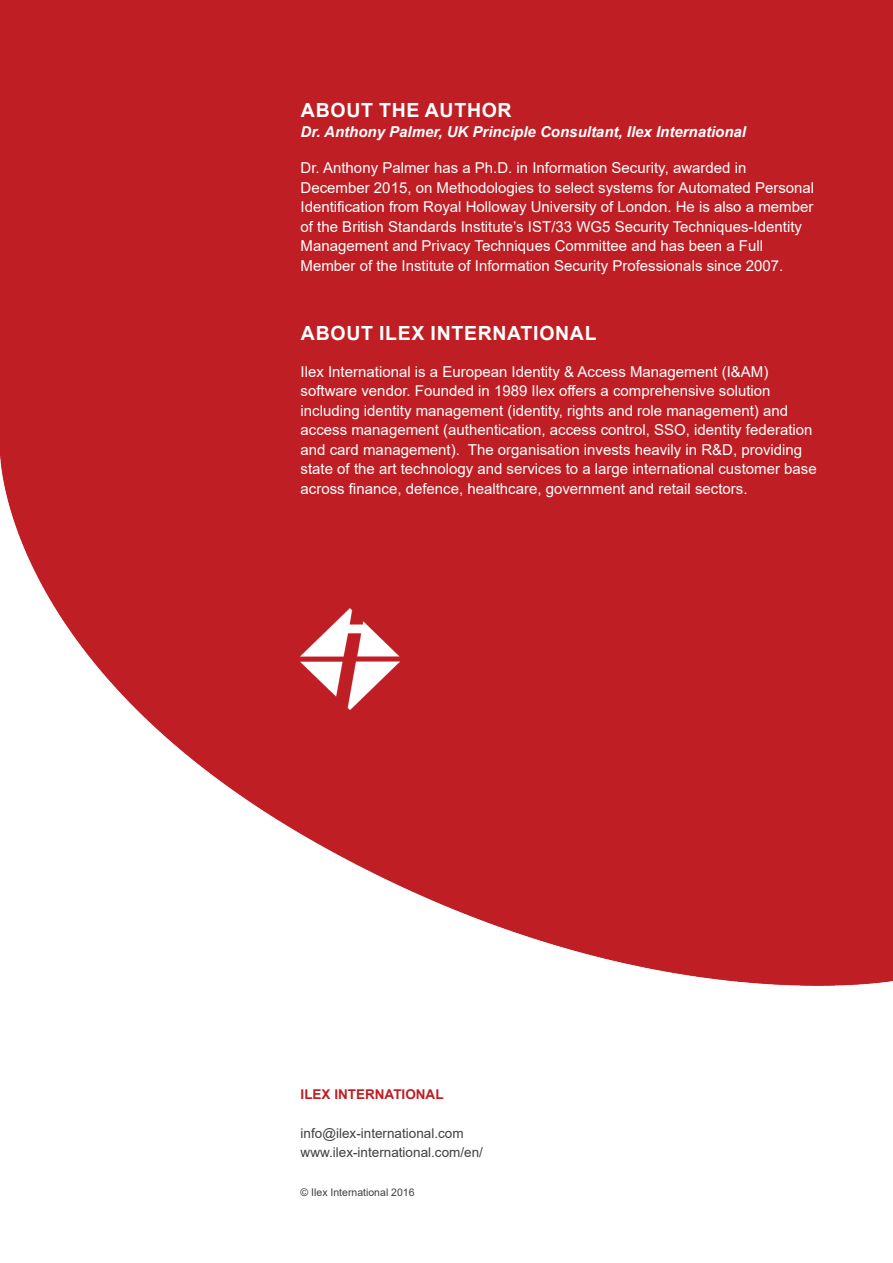
<style>
.page{position:relative;width:893px;height:1263px;background:#fff}
.page>*{position:absolute;margin:0;border:0;box-sizing:border-box;transform-origin:0 0}
.t1{font:700 19.5px "Arial";letter-spacing:.035em;color:#fff}
.t2{font:15px/19.5px "Arial";color:#fff}
.t3{font:italic 700 15px "Arial";color:#fff}
.t4{font:13.5px/19.5px "Arial";color:#404041}
.t5{font:700 13.5px "Arial";color:#be1e23}
.t6{font:10.5px "Arial";color:#404041}
</style>
<div class="page">
<img style="left:0;top:0;width:893px;height:986px">
<img style="left:301px;top:608px;width:98px;height:101px">
<h1 class="t1" style="left:301px;top:97px;width:212px">ABOUT THE AUTHOR</h1>
<p class="t3" style="left:301px;top:122px;width:447px">Dr. Anthony Palmer, UK Principle Consultant, Ilex International</p>
<p class="t2" style="left:301px;top:158px;width:515px">Dr. Anthony Palmer has a Ph.D. in Information Security, awarded in December 2015, on Methodologies to select systems for Automated Personal Identification from Royal Holloway University of London. He is also a member of the British Standards Institute’s IST/33 WG5 Security Techniques-Identity Management and Privacy Techniques Committee and has been a Full Member of the Institute of Information Security Professionals since 2007.</p>
<h1 class="t1" style="left:301px;top:320px;width:297px">ABOUT ILEX INTERNATIONAL</h1>
<p class="t2" style="left:301px;top:362px;width:518px">Ilex International is a European Identity &amp; Access Management (I&amp;AM) software vendor. Founded in 1989 Ilex offers a comprehensive solution including identity management (identity, rights and role management) and access management (authentication, access control, SSO, identity federation and card management). The organisation invests heavily in R&amp;D, providing state of the art technology and services to a large international customer base across finance, defence, healthcare, government and retail sectors.</p>
<p class="t5" style="left:301px;top:1085px;width:145px">ILEX INTERNATIONAL</p>
<p class="t4" style="left:301px;top:1123px;width:184px">info@ilex-international.com www.ilex-international.com/en/</p>
<p class="t6" style="left:301px;top:1185px;width:115px">© Ilex International 2016</p>
</div>
